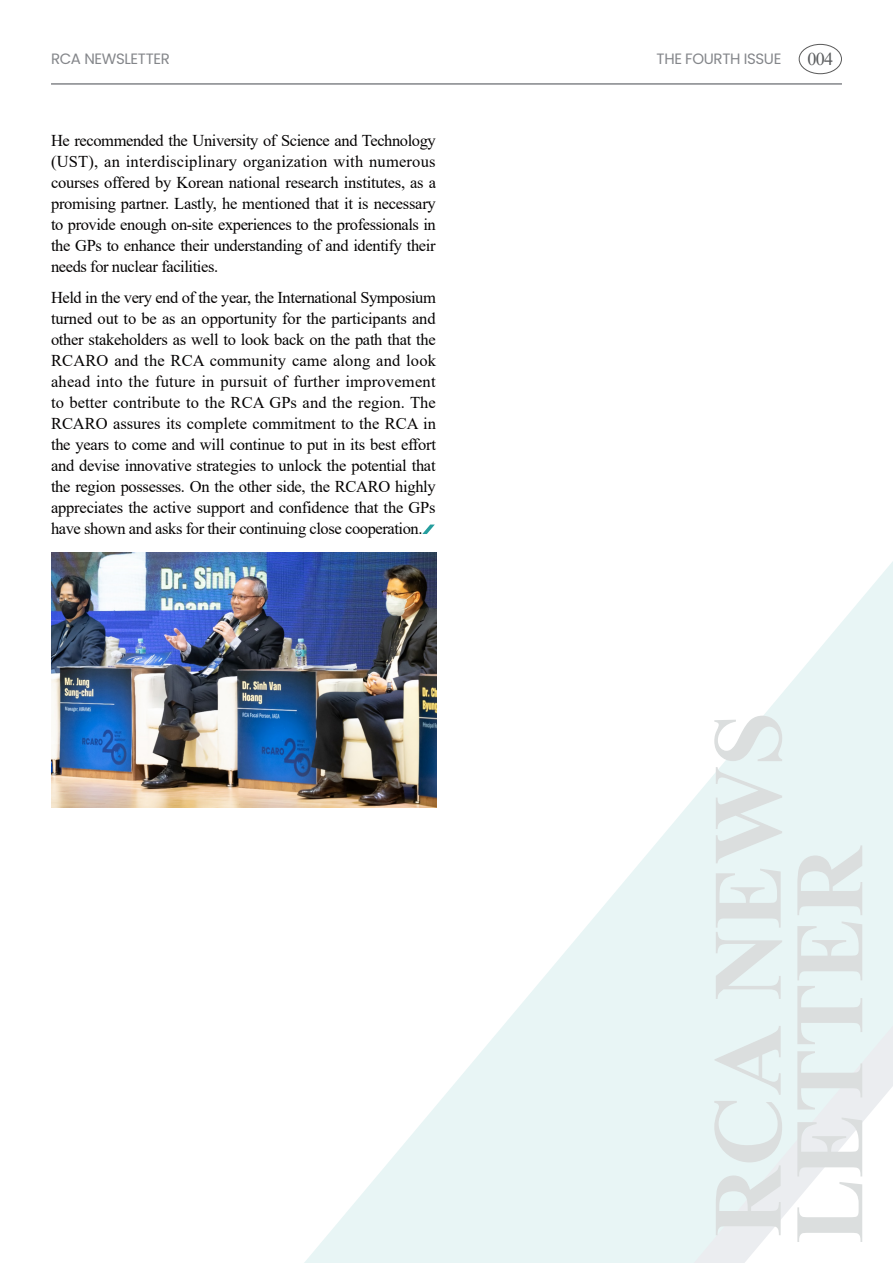
<style>
.page{position:relative;width:893px;height:1263px;background:#fff}
.page>*{position:absolute;margin:0;border:0;box-sizing:border-box;transform-origin:0 0}
.t1{font:700 97.95px/81.6px "Times New Roman";color:#dbdede}
.t2{font:18px "Times New Roman";color:#595b5d}
.t3{font:16.5px/21px "Times New Roman";letter-spacing:-.025em;color:#050303;text-align:justify}
.t4{font:15px "Poppins";letter-spacing:-.025em;color:#84868a}
</style>
<div class="page">
<hr style="left:51px;top:83px;width:791px;height:2px;background:#84868a">
<div style="left:799px;top:44px;width:43px;height:30px;border:1px solid #595959;border-radius:50%"></div>
<img style="left:51px;top:552px;width:385px;height:255px">
<svg style="left:304px;top:561px;width:589px;height:702px;fill:#e8f5f5"></svg>
<svg style="left:422px;top:524px;width:13px;height:10px"></svg>
<p class="t4" style="left:51px;top:50px;width:120px">RCA NEWSLETTER</p>
<p class="t4" style="left:657px;top:50px;width:126px">THE FOURTH ISSUE</p>
<p class="t2" style="left:807px;top:46px;width:27px">004</p>
<p class="t3" style="left:51px;top:129px;width:387px">He recommended the University of Science and Technology (UST), an interdisciplinary organization with numerous courses offered by Korean national research institutes, as a promising partner. Lastly, he mentioned that it is necessary to provide enough on-site experiences to the professionals in the GPs to enhance their understanding of and identify their needs for nuclear facilities.</p>
<p class="t3" style="left:51px;top:286px;width:386px">Held in the very end of the year, the International Symposium turned out to be as an opportunity for the participants and other stakeholders as well to look back on the path that the RCARO and the RCA community came along and look ahead into the future in pursuit of further improvement to better contribute to the RCA GPs and the region. The RCARO assures its complete commitment to the RCA in the years to come and will continue to put in its best effort and devise innovative strategies to unlock the potential that the region possesses. On the other side, the RCARO highly appreciates the active support and confidence that the GPs have shown and asks for their continuing close cooperation.</p>
<h1 class="t1" style="left:704px;top:1244px;width:533px;rotate:-90deg">RCA NEWS<br>LETTER</h1>
</div>
